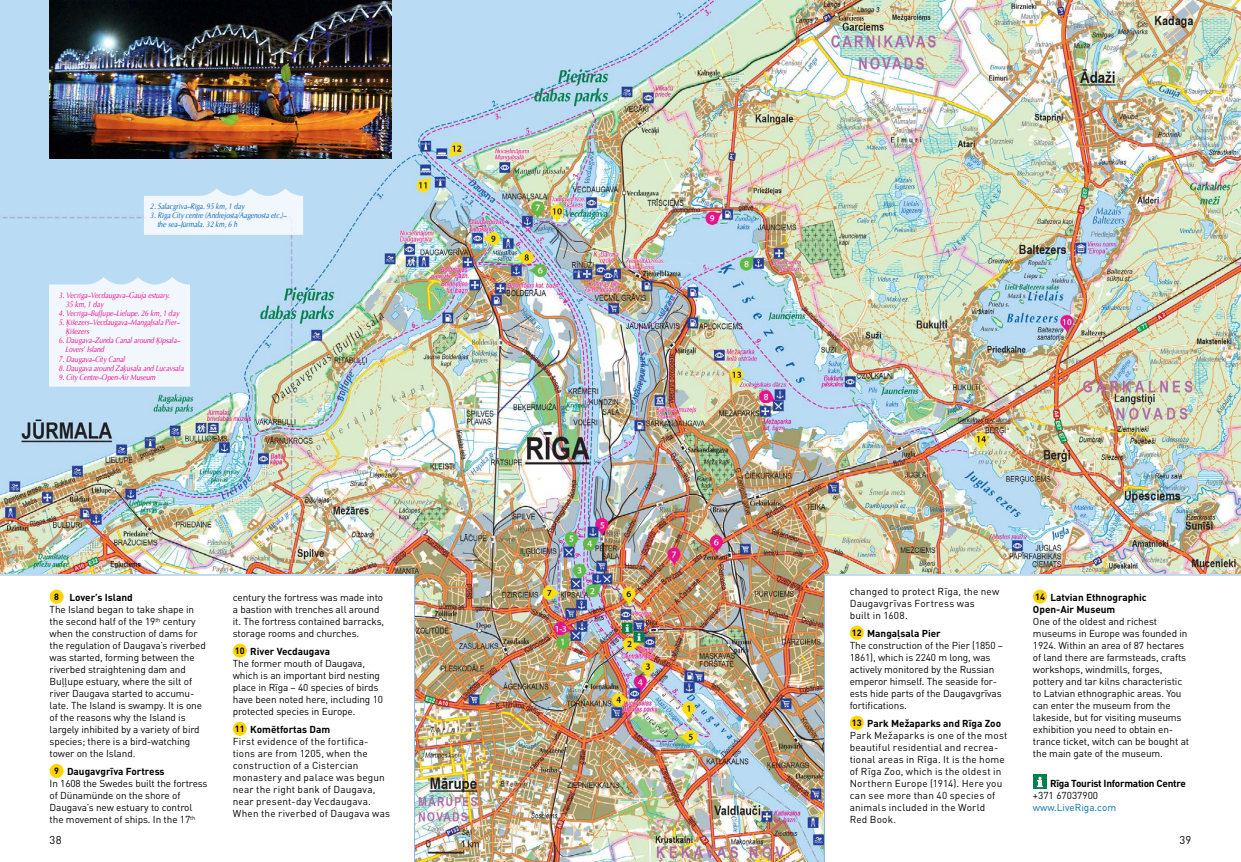
<style>
.page{position:relative;width:1241px;height:862px;background:#fff}
.page>*{position:absolute;margin:0;border:0;box-sizing:border-box;transform-origin:0 0}
.t1{font:11.25px "DIN Pro";color:#000}
.t2{font:10px/12px "DIN Pro";letter-spacing:-.01em;color:#000}
.t3{font:10px/12px "DIN Pro";letter-spacing:.015em;color:#000}
.t4{font:10px/12px "DIN Pro";letter-spacing:.02em;color:#000}
.t5{font:700 10px/12px "DIN Pro";color:#000}
.t6{font:700 10px "DIN Pro";letter-spacing:-.025em;color:#000}
.t7{font:10px "DIN Pro";color:#0071ae}
.t8{font:italic 8.12px/9.1px "Optima Cond";color:#ec008c}
.t9{font:italic 8.12px/9.1px "Optima Cond";color:#0061af}
.s1{font-weight:700;font-size:9px}
.s2{font-weight:700}
.s3{font-size:9px}
</style>
<div class="page">
<img style="left:0;top:0;width:1240px;height:861px">
<svg style="left:824px;top:574px;width:416px;height:287px"></svg>
<svg style="left:0;top:574px;width:415px;height:287px"></svg>
<div style="left:49px;top:277px;width:141px;height:109px;background:#f1f7fc"></div>
<svg style="left:144px;top:188px;width:159px;height:47px"></svg>
<div style="left:849px;top:625px;width:14px;height:14px;background:#ffd400;border-radius:50%"></div>
<div style="left:849px;top:715px;width:14px;height:14px;background:#ffd400;border-radius:50%"></div>
<div style="left:1032px;top:589px;width:14px;height:14px;background:#ffd400;border-radius:50%"></div>
<svg style="left:1032px;top:774px;width:14px;height:14px"></svg>
<svg style="left:1036px;top:776px;width:6px;height:10px"></svg>
<div style="left:50px;top:589px;width:14px;height:14px;background:#ffd400;border-radius:50%"></div>
<div style="left:50px;top:763px;width:14px;height:14px;background:#ffd400;border-radius:50%"></div>
<div style="left:233px;top:643px;width:14px;height:14px;background:#ffd400;border-radius:50%"></div>
<div style="left:233px;top:721px;width:14px;height:14px;background:#ffd400;border-radius:50%"></div>
<img style="left:50px;top:0;width:341px;height:159px">
<p class="t9" style="left:151px;top:200px;width:96px">2. Salacgrīva–Rīga. 95 km, 1 day</p>
<p class="t9" style="left:158px;top:209px;width:130px;text-indent:-7px">3. Rīga City centre (Andrejosta/Aagenosta etc.)– the sea–Jūrmala. 32 km, 6 h</p>
<p class="t8" style="left:66px;top:289px;width:105px;text-indent:-7px">3. Vecrīga–Vecdaugava–Gauja estuary.<br>35 km, 1 day</p>
<p class="t8" style="left:59px;top:307px;width:122px">4. Vecrīga–Buļļupe–Lielupe. 26 km, 1 day</p>
<p class="t8" style="left:66px;top:317px;width:115px;text-indent:-7px">5. Ķīšezers–Vecdaugava–Mangaļsala Pier–<br>Ķīšezers</p>
<p class="t8" style="left:66px;top:335px;width:116px;text-indent:-7px">6. Daugava–Zunda Canal around Ķīpsala–<br>Lovers’ Island</p>
<p class="t8" style="left:59px;top:353px;width:68px">7. Daugava–City Canal</p>
<p class="t8" style="left:59px;top:362px;width:127px">8. Daugava around Zaķusala and Lucavsala</p>
<p class="t8" style="left:59px;top:371px;width:98px">9. City Centre–Open-Air Museum</p>
<p class="t2" style="left:50px;top:590px;width:158px;text-indent:5px"><span class="s1">8</span> <span class="s2">Lover’s Island<br></span>The Island began to take shape in the second half of the 19<sup>th</sup> century when the construction of dams for the regulation of Daugava’s riverbed was started, forming between the riverbed straightening dam and<br>Buļļupe estuary, where the silt of river Daugava started to accumu&shy;late. The Island is swampy. It is one of the reasons why the Island is largely inhibited by a variety of bird species; there is a bird-watching tower on the Island.</p>
<p class="t2" style="left:50px;top:764px;width:159px;text-indent:5px"><span class="s1">9</span> <span class="s2">Daugavgrīva Fortress<br></span>In 1608 the Swedes built the fortress of Dünamünde on the shore of<br>Daugava’s new estuary to control the movement of ships. In the 17<sup>th</sup></p>
<p class="t2" style="left:233px;top:590px;width:153px">century the fortress was made into a bastion with trenches all around it. The fortress contained barracks, storage rooms and churches.</p>
<p class="t2" style="left:233px;top:644px;width:152px"><span class="s1">10</span> <span class="s2">River Vecdaugava<br></span>The former mouth of Daugava, which is an important bird nesting place in Rīga – 40 species of birds have been noted here, including 10 protected species in Europe.</p>
<p class="t3" style="left:233px;top:722px;width:159px"><span class="s1">11</span> <span class="s2">Komētfortas Dam<br></span>First evidence of the fortifica&shy;tions are from 1205, when the construction of a Cistercian monastery and palace was begun near the right bank of Daugava, near present-day Vecdaugava.<br>When the riverbed of Daugava was</p>
<p class="t4" style="left:849px;top:584px;width:151px">changed to protect Rīga, the new<br>Daugavgrīvas Fortress was<br>built in 1608.</p>
<p class="t2" style="left:849px;top:626px;width:155px"><span class="s1">12</span> <span class="s2">Mangaļsala Pier<br></span>The construction of the Pier (1850 –<br>1861), which is 2240 m long, was actively monitored by the Russian emperor himself. The seaside for&shy;ests hide parts of the Daugavgrīvas fortifications.</p>
<p class="t3" style="left:849px;top:716px;width:159px"><span class="s1">13</span> <span class="s2">Park Mežaparks and Rīga Zoo<br></span>Park Mežaparks is one of the most beautiful residential and recrea&shy;tional areas in Rīga. It is the home of Rīga Zoo, which is the oldest in<br>Northern Europe (1914). Here you can see more than 40 species of animals included in the World<br>Red Book.</p>
<p class="t5" style="left:1032px;top:590px;width:115px"><span class="s3">14</span> Latvian Ethnographic<br>Open-Air Museum</p>
<p class="t2" style="left:1032px;top:614px;width:158px">One of the oldest and richest museums in Europe was founded in 1924. Within an area of 87 hectares of land there are farmsteads, crafts workshops, windmills, forges, pottery and tar kilns characteristic to Latvian ethnographic areas. You can enter the museum from the lakeside, but for visiting museums exhibition you need to obtain en&shy;trance ticket, witch can be bought at the main gate of the museum.</p>
<p class="t6" style="left:1049px;top:776px;width:137px">Rīga Tourist Information Centre</p>
<p class="t2" style="left:1032px;top:788px;width:67px">+371 67037900</p>
<p class="t7" style="left:1032px;top:800px;width:85px">www.LiveRiga.com</p>
<p class="t1" style="left:50px;top:831px;width:14px">38</p>
<p class="t1" style="left:1179px;top:831px;width:14px">39</p>
</div>
